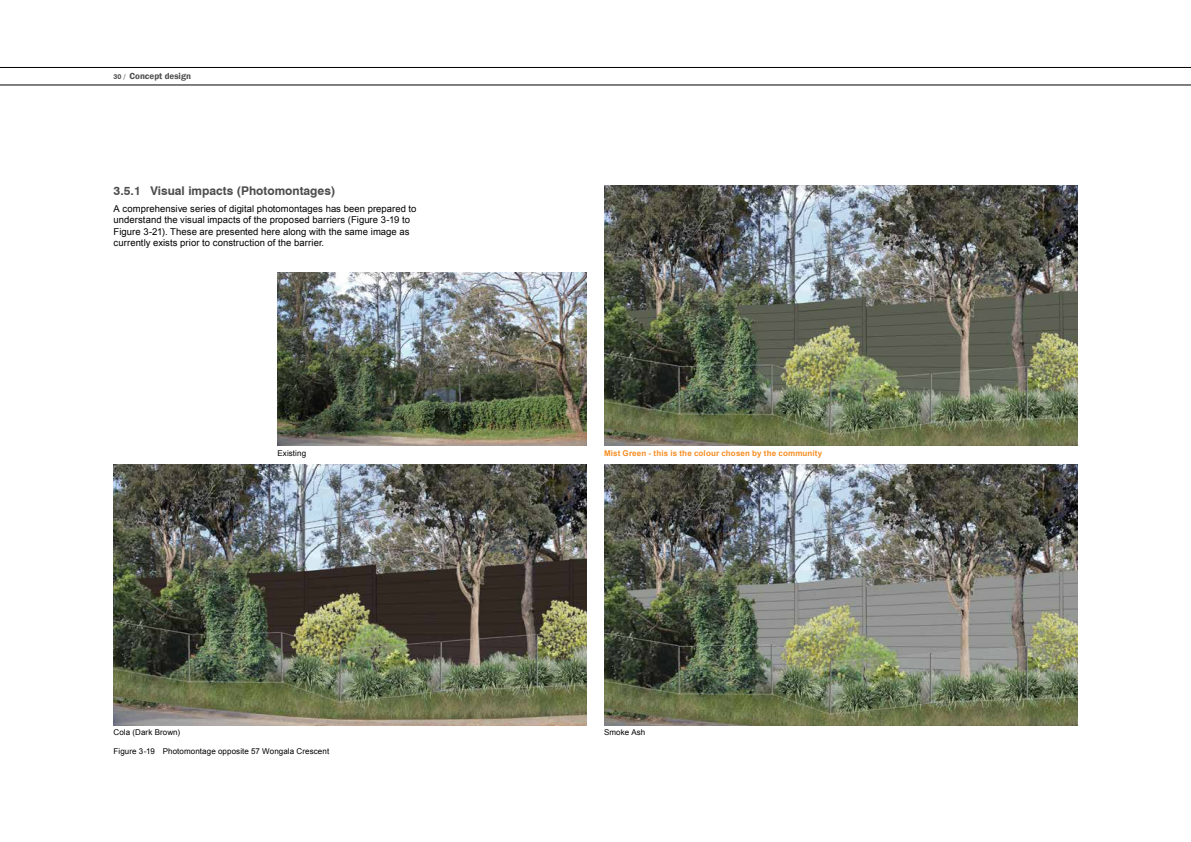
<style>
.page{position:relative;width:1191px;height:842px;background:#fff}
.page>*{position:absolute;margin:0;border:0;box-sizing:border-box;transform-origin:0 0}
.t1{font:700 12px "Swiss 721 BT";color:#4d4d4f}
.Body_Text{font:9.5px/11.5px "Arial";letter-spacing:.005em;color:#000}
.t2{font:600 9px "Franklin Gothic";color:#4d4d4f}
.t3{font:8px "Arial";letter-spacing:.01em;color:#000}
.t4{font:700 8px "Arial";letter-spacing:.015em;color:#f78d22}
.s1{font-family:"Swiss 721 BT";font-weight:700;font-size:7px}
</style>
<div class="page">
<hr style="left:0;top:67px;width:1191px;height:1px;background:#000">
<hr style="left:0;top:85px;width:1191px;height:1px;background:#000">
<img style="left:113px;top:465px;width:474px;height:260px">
<img style="left:604px;top:186px;width:473px;height:260px">
<img style="left:604px;top:465px;width:473px;height:260px">
<img style="left:277px;top:272px;width:310px;height:174px">
<p class="t2" style="left:113px;top:71px;width:79px"><span class="s1">30 /</span> Concept design</p>
<p class="t1" style="left:114px;top:183px;width:223px">3.5.1 Visual impacts (Photomontages)</p>
<p class="Body_Text" style="left:114px;top:203px;width:304px">A comprehensive series of digital photomontages has been prepared to understand the visual impacts of the proposed barriers (Figure 3-19 to</p>
<p class="Body_Text" style="left:114px;top:226px;width:297px">Figure 3-21). These are presented here along with the same image as</p>
<p class="Body_Text" style="left:114px;top:237px;width:212px">currently exists prior to construction of the barrier.</p>
<p class="t3" style="left:277px;top:448px;width:30px">Existing</p>
<p class="t3" style="left:113px;top:727px;width:68px">Cola (Dark Brown)</p>
<p class="t3" style="left:114px;top:746px;width:217px">Figure 3-19 Photomontage opposite 57 Wongala Crescent</p>
<p class="t4" style="left:604px;top:448px;width:220px">Mist Green - this is the colour chosen by the community</p>
<p class="t3" style="left:604px;top:727px;width:43px">Smoke Ash</p>
</div>
